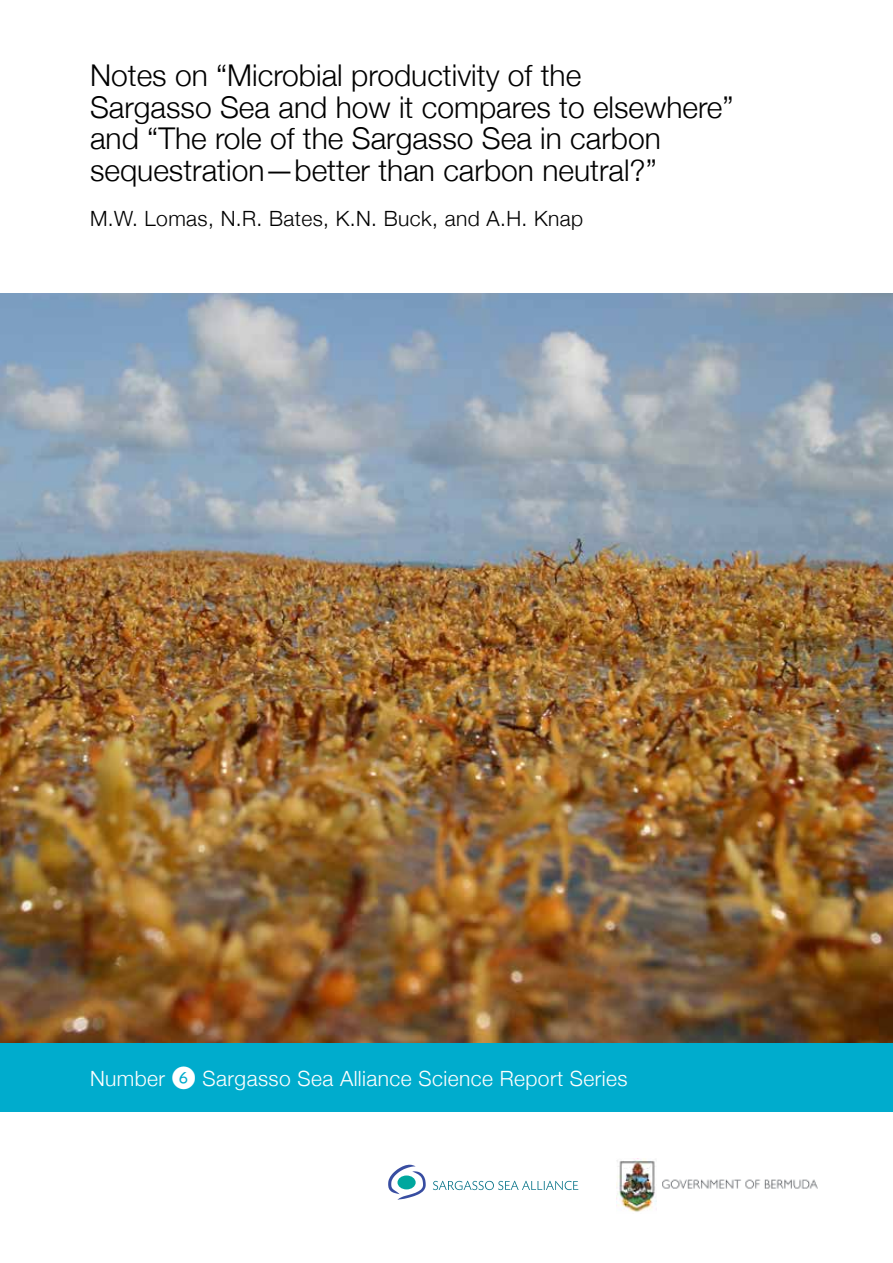
<style>
.page{position:relative;width:893px;height:1263px;background:#fff}
.page>*{position:absolute;margin:0;border:0;box-sizing:border-box;transform-origin:0 0}
.t1{font:300 30px/31.5px "Helvetica Neue";color:#000}
.t2{font:300 21px "Helvetica Neue";letter-spacing:.02em;color:#fff}
.t3{font:300 21px "Helvetica Neue";letter-spacing:.02em;color:#000}
.s1{font-family:"Numerics P04";font-weight:400;font-size:24px}
</style>
<div class="page">
<img style="left:0;top:293px;width:893px;height:750px">
<svg style="left:433px;top:1181px;width:145px;height:9px"></svg>
<img style="left:662px;top:1179px;width:156px;height:10px">
<img style="left:617px;top:1159px;width:40px;height:53px">
<div style="left:0;top:1043px;width:893px;height:68px;background:#00accd"></div>
<svg style="left:388px;top:1165px;width:38px;height:35px"></svg>
<p class="t1" style="left:90px;top:58px;width:645px">Notes on “Microbial productivity of the<br>Sargasso Sea and how it compares to elsewhere” and “The role of the Sargasso Sea in carbon sequestration—better than carbon neutral?”</p>
<p class="t3" style="left:90px;top:201px;width:495px">M.W. Lomas, N.R. Bates, K.N. Buck, and A.H. Knap</p>
<p class="t2" style="left:90px;top:1062px;width:539px">Number <span class="s1">6</span> Sargasso Sea Alliance Science Report Series</p>
</div>
